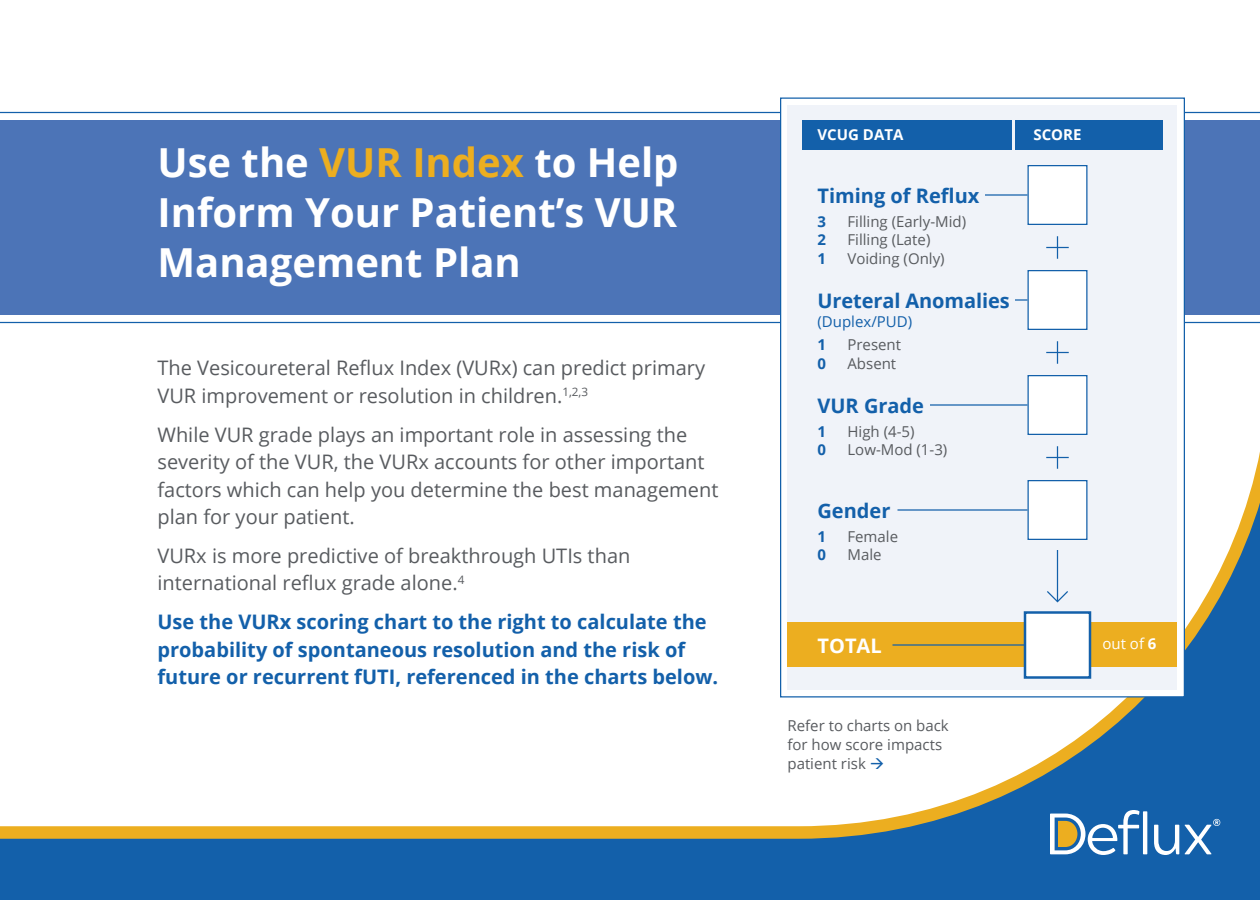
<style>
.page{position:relative;width:1260px;height:900px;background:#fff}
.page>*{position:absolute;margin:0;border:0;box-sizing:border-box;transform-origin:0 0}
.t1{font:700 40px/50px "Open Sans";color:#fff;text-align:justify}
.t2{font:20px/27.5px "Open Sans";color:#585b5f}
.t3{font:700 20px/27.5px "Open Sans";color:#1360aa}
.t4{font:700 20px "Open Sans";color:#fff}
.t5{font:15px/18.8px "Open Sans";color:#585b5f}
.t6{font:700 15px "Open Sans";color:#fff}
.t7{font:15px "Open Sans";color:#1360aa}
.t8{font:700 15px "Open Sans";color:#1360aa}
.t9{font:15px "Open Sans";color:#fff}
.s1{color:#ecae20}
.s2{color:#1360aa}
.s3{font-weight:700}
</style>
<div class="page">
<div style="left:0;top:845px;width:1260px;height:55px;background:#1360aa"></div>
<svg style="left:0;top:452px;width:1260px;height:393px"></svg>
<hr style="left:1143px;top:811px;width:4px;height:43px;background:#fff">
<svg style="left:1154px;top:820px;width:66px;height:35px"></svg>
<svg style="left:1213px;top:819px;width:7px;height:7px"></svg>
<svg style="left:1050px;top:810px;width:90px;height:45px"></svg>
<div style="left:0;top:120px;width:1260px;height:195px;background:#4c74b7"></div>
<hr style="left:0;top:112px;width:1260px;height:1px;background:#1360aa">
<hr style="left:0;top:322px;width:1260px;height:1px;background:#1360aa">
<div style="left:780px;top:98px;width:405px;height:600px;background:#fff;border:1px solid #1360aa"></div>
<div style="left:788px;top:668px;width:390px;height:22px;background:#f0f3f9"></div>
<div style="left:788px;top:105px;width:390px;height:517px;background:#f0f3f9"></div>
<div style="left:1015px;top:120px;width:147px;height:30px;background:#1360aa"></div>
<div style="left:802px;top:120px;width:210px;height:30px;background:#1360aa"></div>
<div style="left:788px;top:622px;width:390px;height:46px;background:#ecae20"></div>
<div style="left:1028px;top:165px;width:60px;height:60px;background:#fff;border:1px solid #1360aa"></div>
<div style="left:1028px;top:270px;width:60px;height:60px;background:#fff;border:1px solid #1360aa"></div>
<div style="left:1028px;top:375px;width:60px;height:60px;background:#fff;border:1px solid #1360aa"></div>
<div style="left:1028px;top:480px;width:60px;height:60px;background:#fff;border:1px solid #1360aa"></div>
<hr style="left:985px;top:194px;width:43px;height:2px;background:#1360aa">
<hr style="left:892px;top:644px;width:136px;height:2px;background:#1360aa">
<svg style="left:1015px;top:299px;width:13px;height:2px"></svg>
<hr style="left:930px;top:404px;width:98px;height:2px;background:#1360aa">
<hr style="left:898px;top:509px;width:130px;height:2px;background:#1360aa">
<svg style="left:1046px;top:236px;width:23px;height:23px"></svg>
<svg style="left:1046px;top:446px;width:23px;height:23px"></svg>
<svg style="left:1046px;top:341px;width:23px;height:23px"></svg>
<hr style="left:1057px;top:550px;width:1px;height:51px;background:#1360aa">
<svg style="left:1047px;top:590px;width:21px;height:13px"></svg>
<div style="left:1024px;top:611px;width:67px;height:68px;background:#fff;border:2px solid #1360aa"></div>
<p class="t1" style="left:158px;top:136px;width:523px">Use the <span class="s1">VUR Index</span> to Help Inform Your Patient’s VUR Management Plan</p>
<p class="t2" style="left:158px;top:354px;width:549px">The Vesicoureteral Reflux Index (VURx) can predict primary<br>VUR improvement or resolution in children.<sup>1,2,3</sup></p>
<p class="t2" style="left:158px;top:420px;width:562px">While VUR grade plays an important role in assessing the severity of the VUR, the VURx accounts for other important factors which can help you determine the best management plan for your patient.</p>
<p class="t2" style="left:158px;top:541px;width:474px">VURx is more predictive of breakthrough UTIs than international reflux grade alone.<sup>4</sup></p>
<p class="t3" style="left:158px;top:608px;width:562px">Use the VURx scoring chart to the right to calculate the probability of spontaneous resolution and the risk of future or recurrent fUTI, referenced in the charts below.</p>
<p class="t6" style="left:818px;top:124px;width:87px">VCUG DATA</p>
<p class="t3" style="left:818px;top:181px;width:163px">Timing of Reflux</p>
<p class="t8" style="left:818px;top:211px;width:10px">3</p>
<p class="t5" style="left:848px;top:211px;width:120px">Filling (Early-Mid)</p>
<p class="t8" style="left:818px;top:229px;width:10px">2</p>
<p class="t5" style="left:848px;top:230px;width:84px">Filling (Late)</p>
<p class="t8" style="left:818px;top:248px;width:10px">1</p>
<p class="t5" style="left:848px;top:249px;width:99px">Voiding (Only)</p>
<p class="t3" style="left:818px;top:286px;width:194px">Ureteral Anomalies</p>
<p class="t7" style="left:818px;top:311px;width:96px">(Duplex/PUD)</p>
<p class="t8" style="left:818px;top:334px;width:10px">1</p>
<p class="t5" style="left:848px;top:335px;width:55px">Present</p>
<p class="t8" style="left:818px;top:353px;width:10px">0</p>
<p class="t5" style="left:848px;top:354px;width:50px">Absent</p>
<p class="t3" style="left:818px;top:391px;width:108px">VUR Grade</p>
<p class="t8" style="left:818px;top:421px;width:10px">1</p>
<p class="t5" style="left:848px;top:421px;width:69px">High (4-5)</p>
<p class="t8" style="left:818px;top:439px;width:10px">0</p>
<p class="t5" style="left:847px;top:440px;width:101px">Low-Mod (1-3)</p>
<p class="t3" style="left:818px;top:496px;width:74px">Gender</p>
<p class="t8" style="left:818px;top:526px;width:10px">1</p>
<p class="t5" style="left:847px;top:526px;width:52px">Female</p>
<p class="t8" style="left:818px;top:544px;width:10px">0</p>
<p class="t5" style="left:847px;top:545px;width:36px">Male</p>
<p class="t6" style="left:1033px;top:124px;width:50px">SCORE</p>
<p class="t4" style="left:818px;top:631px;width:66px">TOTAL</p>
<p class="t5" style="left:788px;top:716px;width:163px">Refer to charts on back for how score impacts patient risk <span class="s2">→</span></p>
<p class="t9" style="left:1102px;top:633px;width:56px">out of <span class="s3">6</span></p>
</div>
